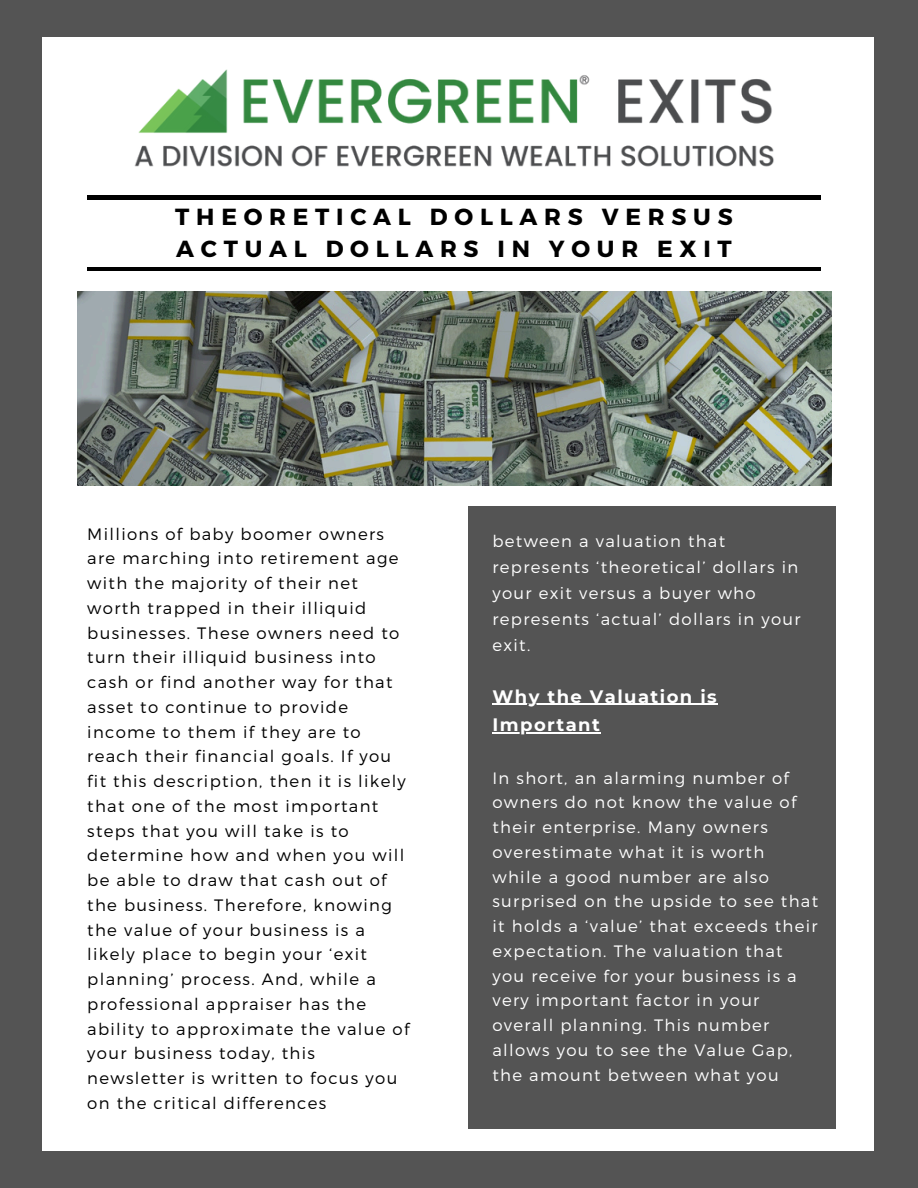
<style>
.page{position:relative;width:918px;height:1188px;background:#545454}
.page>*{position:absolute;margin:0;border:0;box-sizing:border-box;transform-origin:0 0}
.t1{font:700 23.25px/31.5px "Montserrat";letter-spacing:.29em;color:#000}
.t2{font:700 18px "Montserrat";letter-spacing:.08em;color:#fff}
.t3{font:300 16.5px/24.8px "Montserrat";letter-spacing:.08em;color:#000}
.t4{font:300 16.5px/24.8px "Montserrat";letter-spacing:.08em;color:#fff}
</style>
<div class="page">
<div style="left:43px;top:37px;width:830px;height:1114px;background:#fff"></div>
<hr style="left:87px;top:196px;width:734px;height:3px;background:#000">
<hr style="left:87px;top:267px;width:734px;height:4px;background:#000">
<div style="left:468px;top:506px;width:368px;height:623px;background:#545454"></div>
<img style="left:134px;top:69px;width:640px;height:98px">
<img style="left:77px;top:291px;width:754px;height:195px">
<hr style="left:492px;top:704px;width:226px;height:1px;background:#fff">
<hr style="left:492px;top:732px;width:109px;height:1px;background:#fff">
<p class="t1" style="left:175px;top:200px;width:559px">THEORETICAL DOLLARS VERSUS<br>ACTUAL DOLLARS IN YOUR EXIT</p>
<p class="t3" style="left:87px;top:521px;width:324px">Millions of baby boomer owners are marching into retirement age with the majority of their net worth trapped in their illiquid businesses. These owners need to turn their illiquid business into cash or find another way for that asset to continue to provide income to them if they are to reach their financial goals. If you fit this description, then it is likely that one of the most important steps that you will take is to determine how and when you will be able to draw that cash out of the business. Therefore, knowing the value of your business is a likely place to begin your ‘exit planning’ process. And, while a professional appraiser has the ability to approximate the value of your business today, this newsletter is written to focus you on the critical differences</p>
<p class="t4" style="left:492px;top:528px;width:310px;line-height:25.8px">between a valuation that represents ‘theoretical’ dollars in your exit versus a buyer who represents ‘actual’ dollars in your exit.</p>
<h1 class="t2" style="left:492px;top:685px;width:226px">Why the Valuation is</h1>
<p class="t2" style="left:492px;top:713px;width:109px">Important</p>
<p class="t4" style="left:492px;top:765px;width:298px">In short, an alarming number of</p>
<p class="t4" style="left:492px;top:789px;width:327px">owners do not know the value of their enterprise. Many owners overestimate what it is worth<br>while a good number are also surprised on the upside to see that it holds a ‘value’ that exceeds their expectation. The valuation that you receive for your business is a very important factor in your overall planning. This number allows you to see the Value Gap, the amount between what you</p>
</div>
